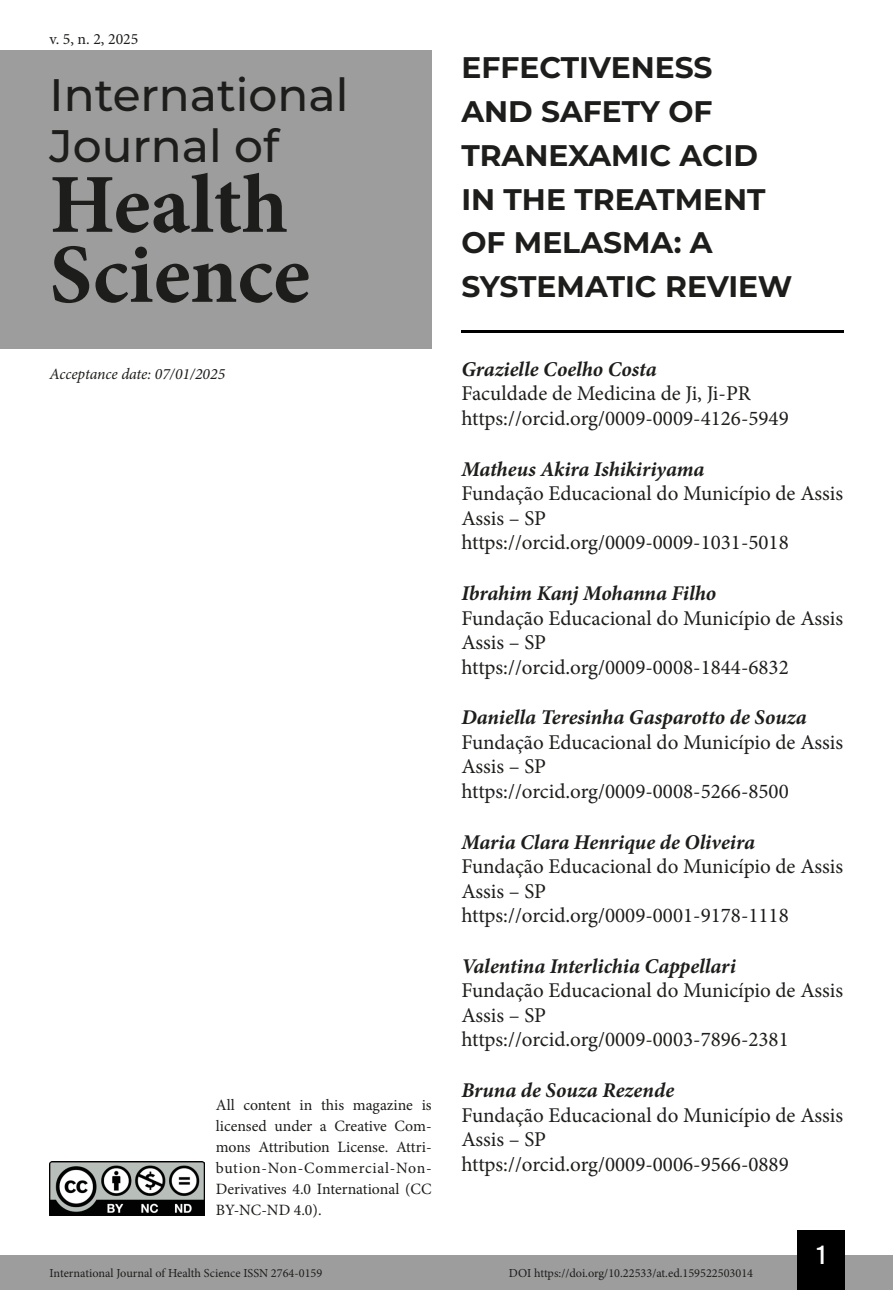
<style>
.page{position:relative;width:893px;height:1290px;background:#fff}
.page>*{position:absolute;margin:0;border:0;box-sizing:border-box;transform-origin:0 0}
.t1{font:700 84px/70px "Minion Pro";color:#1d1d1b}
.t2{font:500 45.5px/50.8px "Montserrat";color:#1d1d1b}
.Título_Artigo{font:700 29.75px/43.8px "Montserrat";color:#1d1d1b}
.t3{font:26.25px "Bebas Kai";color:#fff}
.Infos_autor{font:21px "Minion Pro";color:#1d1d1b}
.Autor{font:italic 700 21px "Minion Pro";letter-spacing:-.005em;color:#1d1d1b}
.t4{font:15.75px/21px "Minion Pro";color:#1d1d1b;text-align:justify}
.v__n___Ano{font:italic 15.75px "Minion Pro";letter-spacing:-.005em;color:#1d1d1b}
.t5{font:12.25px "Minion Pro";color:#1d1d1b}
</style>
<div class="page">
<div style="left:0;top:1255px;width:893px;height:35px;background:#9d9d9d"></div>
<div style="left:797px;top:1230px;width:48px;height:60px;background:#000"></div>
<img style="left:50px;top:1161px;width:154px;height:54px">
<div style="left:0;top:50px;width:432px;height:298px;background:#9d9d9d"></div>
<hr style="left:461px;top:330px;width:382px;height:2px;background:#000">
<p class="t4" style="left:50px;top:28px;width:90px">v. 5, n. 2, 2025</p>
<h2 class="t2" style="left:50px;top:68px;width:300px">International<br>Journal of</h2>
<h1 class="t1" style="left:50px;top:169px;width:262px">Health<br>Science</h1>
<p class="v__n___Ano" style="left:50px;top:363px;width:177px">Acceptance date: 07/01/2025</p>
<p class="t4" style="left:216px;top:1095px;width:217px">All content in this magazine is licensed under a Creative Com&shy;mons Attribution License. Attri&shy;bution-Non-Commercial-Non-Derivatives 4.0 International (CC BY-NC-ND 4.0).</p>
<p class="Título_Artigo" style="left:461px;top:44px;width:333px">EFFECTIVENESS<br>AND SAFETY OF<br>TRANEXAMIC ACID<br>IN THE TREATMENT<br>OF MELASMA: A<br>SYSTEMATIC REVIEW</p>
<p class="Autor" style="left:461px;top:354px;width:197px">Grazielle Coelho Costa</p>
<p class="Infos_autor" style="left:461px;top:380px;width:291px">Faculdade de Medicina de Ji, Ji-PR</p>
<p class="Infos_autor" style="left:461px;top:404px;width:329px">https://orcid.org/0009-0009-4126-5949</p>
<p class="Autor" style="left:461px;top:454px;width:245px">Matheus Akira Ishikiriyama</p>
<p class="Infos_autor" style="left:461px;top:479px;width:383px">Fundação Educacional do Município de Assis</p>
<p class="Infos_autor" style="left:461px;top:504px;width:86px">Assis – SP</p>
<p class="Infos_autor" style="left:461px;top:528px;width:329px">https://orcid.org/0009-0009-1031-5018</p>
<p class="Autor" style="left:461px;top:578px;width:256px">Ibrahim Kanj Mohanna Filho</p>
<p class="Infos_autor" style="left:461px;top:604px;width:383px">Fundação Educacional do Município de Assis</p>
<p class="Infos_autor" style="left:461px;top:628px;width:86px">Assis – SP</p>
<p class="Infos_autor" style="left:461px;top:653px;width:329px">https://orcid.org/0009-0008-1844-6832</p>
<p class="Autor" style="left:461px;top:702px;width:347px">Daniella Teresinha Gasparotto de Souza</p>
<p class="Infos_autor" style="left:461px;top:728px;width:383px">Fundação Educacional do Município de Assis</p>
<p class="Infos_autor" style="left:461px;top:752px;width:86px">Assis – SP</p>
<p class="Infos_autor" style="left:461px;top:777px;width:329px">https://orcid.org/0009-0008-5266-8500</p>
<p class="Autor" style="left:461px;top:827px;width:295px">Maria Clara Henrique de Oliveira</p>
<p class="Infos_autor" style="left:461px;top:852px;width:383px">Fundação Educacional do Município de Assis</p>
<p class="Infos_autor" style="left:461px;top:877px;width:86px">Assis – SP</p>
<p class="Infos_autor" style="left:461px;top:901px;width:329px">https://orcid.org/0009-0001-9178-1118</p>
<p class="Autor" style="left:461px;top:951px;width:276px">Valentina Interlichia Cappellari</p>
<p class="Infos_autor" style="left:461px;top:976px;width:383px">Fundação Educacional do Município de Assis</p>
<p class="Infos_autor" style="left:461px;top:1001px;width:86px">Assis – SP</p>
<p class="Infos_autor" style="left:461px;top:1025px;width:329px">https://orcid.org/0009-0003-7896-2381</p>
<p class="Autor" style="left:461px;top:1075px;width:214px">Bruna de Souza Rezende</p>
<p class="Infos_autor" style="left:461px;top:1101px;width:383px">Fundação Educacional do Município de Assis</p>
<p class="Infos_autor" style="left:461px;top:1125px;width:86px">Assis – SP</p>
<p class="Infos_autor" style="left:461px;top:1150px;width:329px">https://orcid.org/0009-0006-9566-0889</p>
<p class="t3" style="left:817px;top:1241px;width:10px">1</p>
<p class="t5" style="left:50px;top:1265px;width:274px">International Journal of Health Science ISSN 2764-0159</p>
<p class="t5" style="left:509px;top:1265px;width:246px">DOI https://doi.org/10.22533/at.ed.159522503014</p>
</div>
